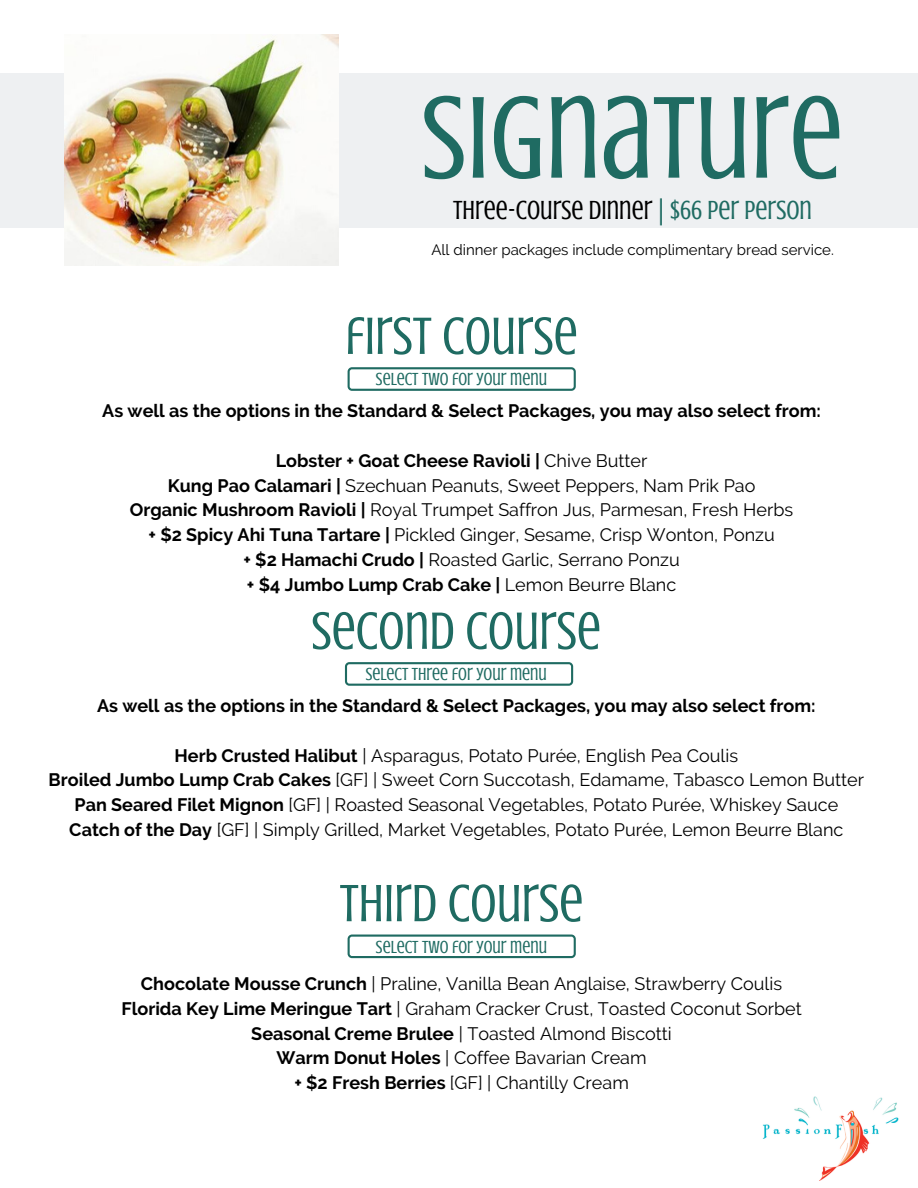
<style>
.page{position:relative;width:918px;height:1188px;background:#fff}
.page>*{position:absolute;margin:0;border:0;box-sizing:border-box;transform-origin:0 0}
.t1{font:120px "Crushed";color:#1f6b62}
.t2{font:54px "Crushed";color:#1f6b62}
.t3{font:27px "Crushed";color:#000}
.t4{font:18px/24.8px "Raleway";color:#000;text-align:center}
.t5{font:700 18px "Raleway";color:#000}
.t6{font:18px "Crushed";color:#1f6b62}
.t7{font:15px "Raleway";color:#000}
.s1{color:#1f6b62}
.s2{font-weight:700}
</style>
<div class="page">
<div style="left:0;top:73px;width:918px;height:154px;background:#eef0f2"></div>
<img style="left:763px;top:1096px;width:136px;height:85px">
<img style="left:64px;top:34px;width:275px;height:232px">
<svg style="left:348px;top:935px;width:228px;height:23px"></svg>
<svg style="left:345px;top:662px;width:228px;height:24px"></svg>
<svg style="left:348px;top:367px;width:228px;height:24px"></svg>
<h1 class="t1" style="left:422px;top:71px;width:423px">SIGNATURE</h1>
<h1 class="t3" style="left:453px;top:195px;width:361px">THREE-COURSE DINNER <span class="s1">| $66 PER PERSON</span></h1>
<p class="t7" style="left:431px;top:241px;width:404px">All dinner packages include complimentary bread service.</p>
<p class="t2" style="left:345px;top:306px;width:234px">FIRST COURSE</p>
<p class="t6" style="left:376px;top:369px;width:173px">SELECT TWO FOR YOUR MENU</p>
<p class="t5" style="left:102px;top:400px;width:720px">As well as the options in the Standard &amp; Select Packages, you may also select from:</p>
<p class="t4" style="left:168px;top:448px;width:589px"><span class="s2">Lobster + Goat Cheese Ravioli |</span> Chive Butter<br><span class="s2">Kung Pao Calamari |</span> Szechuan Peanuts, Sweet Peppers, Nam Prik Pao</p>
<p class="t4" style="left:130px;top:498px;width:665px"><span class="s2">Organic Mushroom Ravioli |</span> Royal Trumpet Saffron Jus, Parmesan, Fresh Herbs <span class="s2">+ $2 Spicy Ahi Tuna Tartare |</span> Pickled Ginger, Sesame, Crisp Wonton, Ponzu</p>
<p class="t4" style="left:243px;top:547px;width:438px;text-align:left"><span class="s2">+ $2 Hamachi Crudo |</span> Roasted Garlic, Serrano Ponzu <span class="s2">+ $4 Jumbo Lump Crab Cake |</span> Lemon Beurre Blanc</p>
<p class="t2" style="left:312px;top:601px;width:291px">SECOND COURSE</p>
<p class="t6" style="left:366px;top:664px;width:183px">SELECT THREE FOR YOUR MENU</p>
<p class="t5" style="left:97px;top:695px;width:720px">As well as the options in the Standard &amp; Select Packages, you may also select from:</p>
<p class="t4" style="left:49px;top:743px;width:817px"><span class="s2">Herb Crusted Halibut</span> | Asparagus, Potato Purée, English Pea Coulis<br><span class="s2">Broiled Jumbo Lump Crab Cakes</span> [GF] | Sweet Corn Succotash, Edamame, Tabasco Lemon Butter</p>
<p class="t4" style="left:69px;top:792px;width:776px;text-align:left"><span class="s2">Pan Seared Filet Mignon</span> [GF] | Roasted Seasonal Vegetables, Potato Purée, Whiskey Sauce<br><span class="s2">Catch of the Day</span> [GF] | Simply Grilled, Market Vegetables, Potato Purée, Lemon Beurre Blanc</p>
<p class="t2" style="left:340px;top:873px;width:245px">THIRD COURSE</p>
<p class="t6" style="left:376px;top:937px;width:173px">SELECT TWO FOR YOUR MENU</p>
<p class="t4" style="left:121px;top:971px;width:682px"><span class="s2">Chocolate Mousse Crunch</span> | Praline, Vanilla Bean Anglaise, Strawberry Coulis<br><span class="s2">Florida Key Lime Meringue Tart</span> | Graham Cracker Crust, Toasted Coconut Sorbet</p>
<p class="t4" style="left:251px;top:1021px;width:422px"><span class="s2">Seasonal Creme Brulee</span> | Toasted Almond Biscotti</p>
<p class="t4" style="left:277px;top:1046px;width:372px"><span class="s2">Warm Donut Holes</span> | Coffee Bavarian Cream <span class="s2">+ $2 Fresh Berries</span> [GF] | Chantilly Cream</p>
</div>
